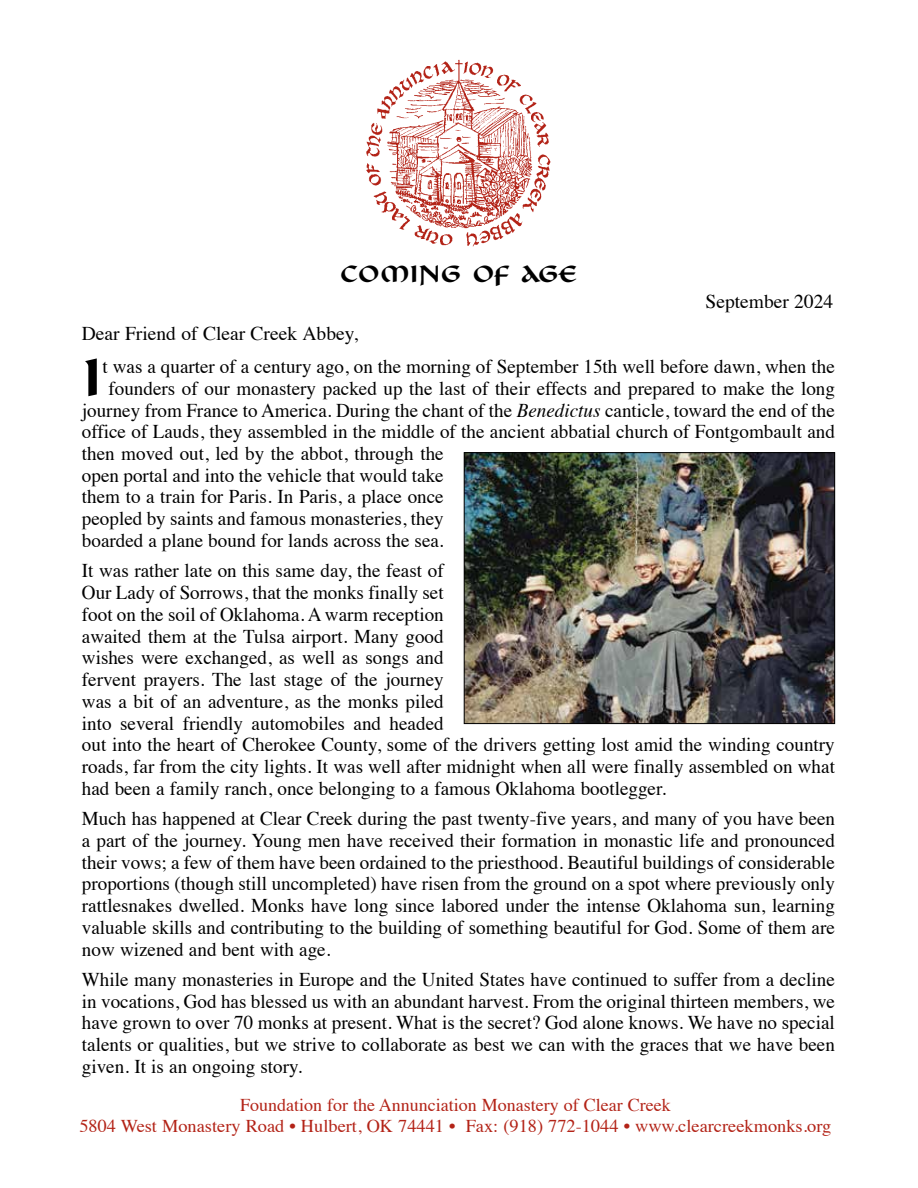
<style>
.page{position:relative;width:918px;height:1188px;background:#fff}
.page>*{position:absolute;margin:0;border:0;box-sizing:border-box;transform-origin:0 0}
.t1{font:700 60px "Benedikt W00";color:#000}
.t2{font:700 27px "Benedikt W00";color:#000}
.t3{font:19.5px/21.8px "Times";color:#000;text-align:justify}
.t4{font:18px/21px "Times";color:#b32317;text-align:center}
.s1{font-style:italic}
</style>
<div class="page">
<img style="left:366px;top:59px;width:185px;height:188px">
<img style="left:466px;top:454px;width:367px;height:268px">
<div style="left:464px;top:452px;width:371px;height:272px;border:1px solid #000"></div>
<h2 class="t2" style="left:340px;top:260px;width:239px">COMING OF AGE</h2>
<p class="t3" style="left:706px;top:289px;width:129px">September 2024</p>
<p class="t3" style="left:82px;top:321px;width:278px">Dear Friend of Clear Creek Abbey,</p>
<h1 class="t1" style="left:82px;top:346px;width:22px">I</h1>
<p class="t3" style="left:103px;top:354px;width:734px">t was a quarter of a century ago, on the morning of September 15th well before dawn, when the</p>
<p class="t3" style="left:108px;top:376px;width:728px">founders of our monastery packed up the last of their effects and prepared to make the long</p>
<p class="t3" style="left:82px;top:397px;width:754px">journey from France to America. During the chant of the <span class="s1">Benedictus</span> canticle, toward the end of the</p>
<p class="t3" style="left:82px;top:419px;width:755px">office of Lauds, they assembled in the middle of the ancient abbatial church of Fontgombault and</p>
<p class="t3" style="left:82px;top:441px;width:363px">then moved out, led by the abbot, through the</p>
<p class="t3" style="left:82px;top:463px;width:363px">open portal and into the vehicle that would take</p>
<p class="t3" style="left:82px;top:484px;width:363px">them to a train for Paris. In Paris, a place once</p>
<p class="t3" style="left:82px;top:506px;width:363px">peopled by saints and famous monasteries, they</p>
<p class="t3" style="left:82px;top:528px;width:363px">boarded a plane bound for lands across the sea.</p>
<p class="t3" style="left:82px;top:558px;width:755px;text-align:left">It was rather late on this same day, the feast of<br>Our Lady of Sorrows, that the monks finally set<br>foot on the soil of Oklahoma. A warm reception<br>awaited them at the Tulsa airport. Many good<br>wishes were exchanged, as well as songs and<br>fervent prayers. The last stage of the journey<br>was a bit of an adventure, as the monks piled<br>into several friendly automobiles and headed<br>out into the heart of Cherokee County, some of the drivers getting lost amid the winding country roads, far from the city lights. It was well after midnight when all were finally assembled on what had been a family ranch, once belonging to a famous Oklahoma bootlegger.</p>
<p class="t3" style="left:82px;top:806px;width:755px">Much has happened at Clear Creek during the past twenty-five years, and many of you have been a part of the journey. Young men have received their formation in monastic life and pronounced their vows; a few of them have been ordained to the priesthood. Beautiful buildings of considerable proportions (though still uncompleted) have risen from the ground on a spot where previously only rattlesnakes dwelled. Monks have long since labored under the intense Oklahoma sun, learning valuable skills and contributing to the building of something beautiful for God. Some of them are now wizened and bent with age.</p>
<p class="t3" style="left:82px;top:967px;width:755px">While many monasteries in Europe and the United States have continued to suffer from a decline in vocations, God has blessed us with an abundant harvest. From the original thirteen members, we have grown to over 70 monks at present. What is the secret? God alone knows. We have no special talents or qualities, but we strive to collaborate as best we can with the graces that we have been given. It is an ongoing story.</p>
<p class="t4" style="left:79px;top:1093px;width:754px">Foundation for the Annunciation Monastery of Clear Creek<br>5804 West Monastery Road • Hulbert, OK 74441 • Fax: (918) 772-1044 • www.clearcreekmonks.org</p>
</div>
